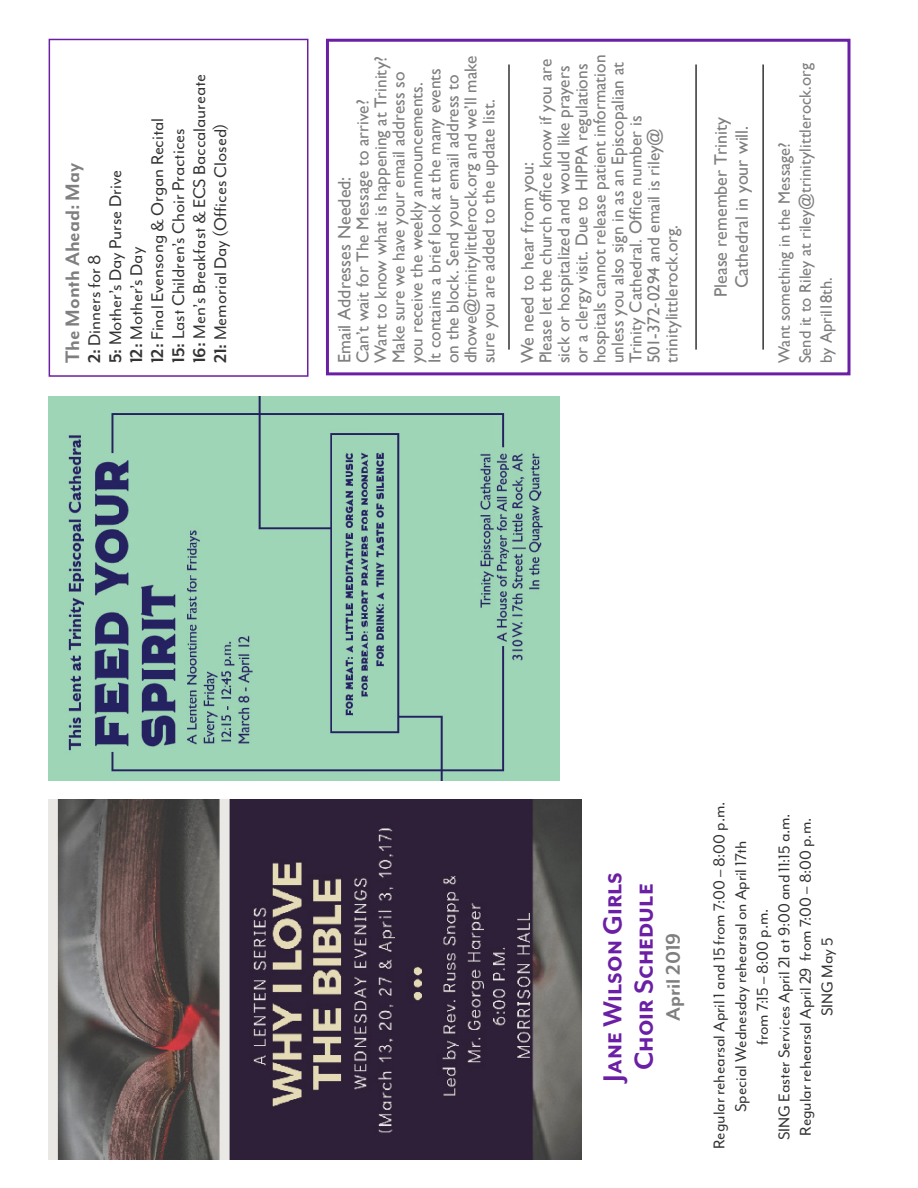
<style>
.page{position:relative;width:918px;height:1188px;background:#fff}
.page>*{position:absolute;margin:0;border:0;box-sizing:border-box;transform-origin:0 0}
.t1{font:700 30px "Mr Eaves Mod OT";color:#6b1fa5}
.t2{font:700 22.5px "Mr Eaves Mod OT";color:#7f7f7f}
.t3{font:19.5px/21px "Mr Eaves Mod OT";letter-spacing:-.005em;color:#333}
.t4{font:18px "Mr Eaves Mod OT";letter-spacing:-.005em;color:#333}
.t5{font:18px "Gill Sans";color:#7f7f7f}
.t6{font:17.25px/18px "Gill Sans";color:#7f7f7f}
.t7{font:16.5px "Gill Sans";letter-spacing:.005em;color:#7f7f7f}
.s1{font-weight:700}
</style>
<div class="page">
<div style="left:326px;top:39px;width:524px;height:336px;border:3px solid #6b1fa5"></div>
<hr style="left:508px;top:64px;width:2px;height:286px;background:#333">
<hr style="left:695px;top:64px;width:2px;height:286px;background:#333">
<hr style="left:762px;top:64px;width:2px;height:286px;background:#333">
<div style="left:49px;top:39px;width:259px;height:338px;border:2px solid #6b1fa5"></div>
<img style="left:49px;top:799px;width:532px;height:361px">
<img style="left:49px;top:396px;width:510px;height:384px">
<p class="t2" style="left:60px;top:363px;width:202px;rotate:-90deg">The Month Ahead: May</p>
<p class="t3" style="left:84px;top:363px;width:110px;rotate:-90deg"><span class="s1">2:</span> Dinners for 8</p>
<p class="t3" style="left:147px;top:363px;width:247px;rotate:-90deg"><span class="s1">12:</span> Final Evensong &amp; Organ Recital</p>
<p class="t3" style="left:168px;top:363px;width:236px;rotate:-90deg"><span class="s1">15:</span> Last Children’s Choir Practices</p>
<p class="t3" style="left:105px;top:363px;width:195px;rotate:-90deg"><span class="s1">5:</span> Mother’s Day Purse Drive<br><span class="s1">12:</span> Mother’s Day</p>
<p class="t3" style="left:189px;top:363px;width:291px;rotate:-90deg"><span class="s1">16:</span> Men’s Breakfast &amp; ECS Baccalaureate</p>
<p class="t3" style="left:210px;top:363px;width:241px;rotate:-90deg"><span class="s1">21:</span> Memorial Day (Offices Closed)</p>
<p class="t6" style="left:353px;top:363px;width:309px;rotate:-90deg">Can’t wait for The Message to arrive?<br>Want to know what is happening at Trinity?<br>Make sure we have your email address so you receive the weekly announcements.<br>It contains a brief look at the many events on the block. Send your email address to dhowe@trinitylittlerock.org and we’ll make sure you are added to the update list.</p>
<p class="t5" style="left:334px;top:363px;width:188px;rotate:-90deg">Email Addresses Needed:</p>
<p class="t6" style="left:536px;top:363px;width:310px;rotate:-90deg">Please let the church office know if you are sick or hospitalized and would like prayers or a clergy visit. Due to HIPPA regulations hospitals cannot release patient information unless you also sign in as an Episcopalian at Trinity Cathedral. Office number is</p>
<p class="t6" style="left:644px;top:363px;width:237px;rotate:-90deg">501-372-0294 and email is riley@ trinitylittlerock.org.</p>
<p class="t5" style="left:710px;top:297px;width:182px;rotate:-90deg">Please remember Trinity</p>
<p class="t5" style="left:731px;top:288px;width:164px;rotate:-90deg">Cathedral in your will.</p>
<p class="t5" style="left:517px;top:363px;width:203px;rotate:-90deg">We need to hear from you:</p>
<p class="t7" style="left:796px;top:363px;width:302px;rotate:-90deg">Send it to Riley at riley@trinitylittlerock.org</p>
<p class="t7" style="left:775px;top:363px;width:223px;rotate:-90deg">Want something in the Message?</p>
<p class="t7" style="left:817px;top:363px;width:88px;rotate:-90deg">by April18th.</p>
<p class="t1" style="left:596px;top:1082px;width:211px;rotate:-90deg">Jane Wilson Girls</p>
<p class="t1" style="left:628px;top:1070px;width:188px;rotate:-90deg">Choir Schedule</p>
<p class="t2" style="left:661px;top:1021px;width:90px;rotate:-90deg">April 2019</p>
<p class="t4" style="left:709px;top:1149px;width:349px;rotate:-90deg">Regular rehearsal April 1 and 15 from 7:00 – 8:00 p.m.</p>
<p class="t4" style="left:774px;top:1140px;width:328px;rotate:-90deg">SING Easter Services April 21 at 9:00 and 11:15 a.m.</p>
<p class="t4" style="left:796px;top:1136px;width:319px;rotate:-90deg">Regular rehearsal April 29 from 7:00 – 8:00 p.m.</p>
<p class="t4" style="left:731px;top:1112px;width:273px;rotate:-90deg">Special Wednesday rehearsal on April 17th</p>
<p class="t4" style="left:753px;top:1045px;width:138px;rotate:-90deg">from 7:15 – 8:00 p.m.</p>
<p class="t4" style="left:817px;top:1016px;width:81px;rotate:-90deg">SING May 5</p>
</div>
